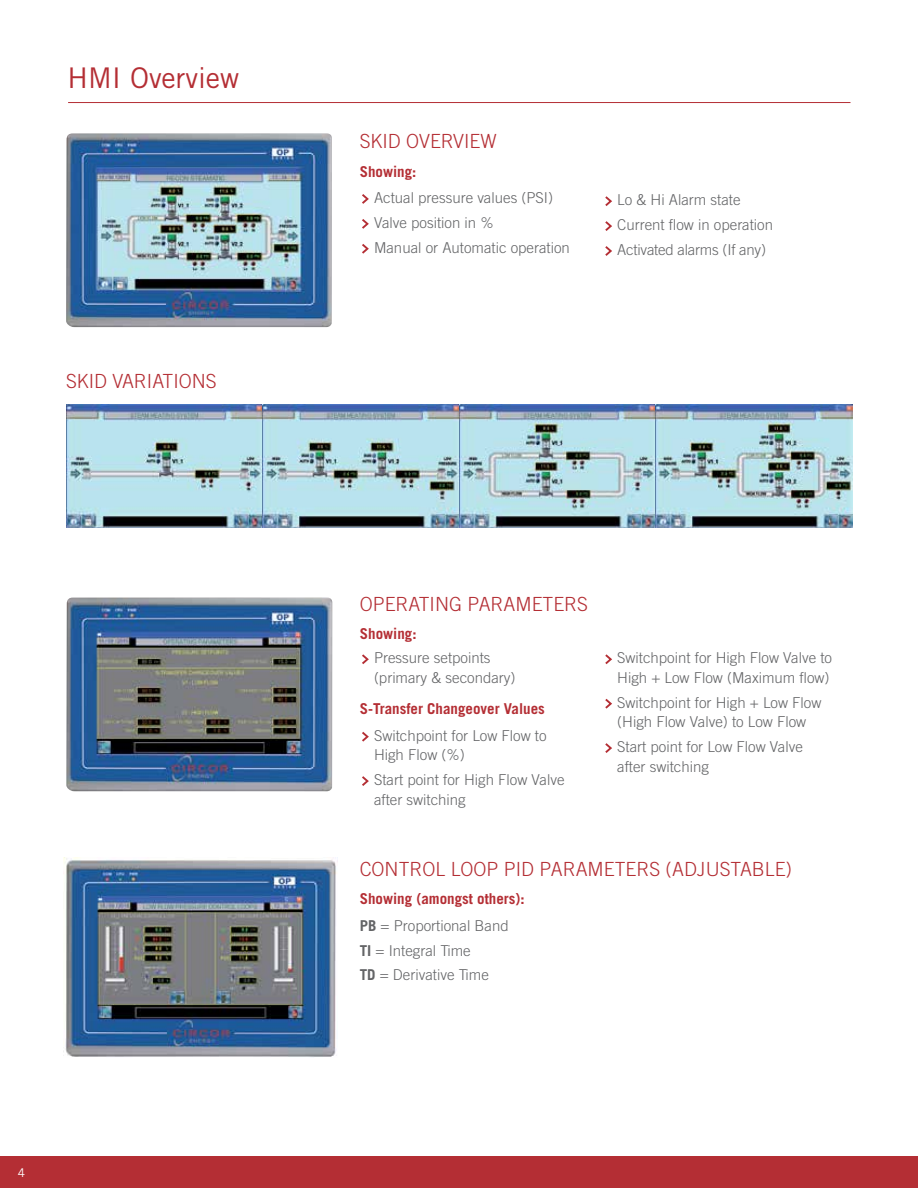
<style>
.page{position:relative;width:918px;height:1188px;background:#fff}
.page>*{position:absolute;margin:0;border:0;box-sizing:border-box;transform-origin:0 0}
.t1{font:28.5px "Trade Gothic LT Std";color:#b42e34}
.t2{font:300 19.5px "Trade Gothic LT Std";color:#b42e34}
.t3{font:300 15px/19.5px "Trade Gothic LT Std";color:#636466}
.t4{font:700 15px/26.2px "Trade Gothic LT Std";color:#b42e34}
.t5{font:12px "Trade Gothic LT Std";color:#fff}
.s1{color:#636466}
.s2{font-weight:300;color:#636466}
.s3{font-weight:700}
</style>
<div class="page">
<hr style="left:68px;top:102px;width:782px;height:1px;background:#b42e34">
<div style="left:0;top:1156px;width:918px;height:32px;background:#b42e34"></div>
<img style="left:66px;top:133px;width:266px;height:194px">
<svg style="left:362px;top:194px;width:7px;height:10px"></svg>
<svg style="left:362px;top:219px;width:7px;height:10px"></svg>
<svg style="left:362px;top:244px;width:7px;height:10px"></svg>
<img style="left:66px;top:404px;width:786px;height:124px">
<img style="left:63px;top:857px;width:275px;height:200px">
<svg style="left:605px;top:196px;width:7px;height:10px"></svg>
<svg style="left:605px;top:221px;width:7px;height:10px"></svg>
<svg style="left:605px;top:246px;width:7px;height:10px"></svg>
<img style="left:66px;top:597px;width:266px;height:194px">
<svg style="left:362px;top:654px;width:7px;height:11px"></svg>
<svg style="left:362px;top:731px;width:7px;height:11px"></svg>
<svg style="left:362px;top:776px;width:7px;height:10px"></svg>
<svg style="left:605px;top:654px;width:7px;height:11px"></svg>
<svg style="left:605px;top:698px;width:7px;height:11px"></svg>
<svg style="left:605px;top:743px;width:7px;height:10px"></svg>
<h1 class="t1" style="left:68px;top:60px;width:173px">HMI Overview</h1>
<h2 class="t2" style="left:66px;top:369px;width:152px">SKID VARIATIONS</h2>
<p class="t5" style="left:18px;top:1166px;width:9px">4</p>
<h2 class="t2" style="left:360px;top:130px;width:138px">SKID OVERVIEW</h2>
<p class="t4" style="left:360px;top:158px;width:58px">Showing:</p>
<p class="t3" style="left:374px;top:185px;width:197px;line-height:24.9px">Actual pressure values (PSI)<br>Valve position in %<br>Manual or Automatic operation</p>
<p class="t3" style="left:617px;top:187px;width:157px;line-height:24.9px">Lo &amp; Hi Alarm state<br>Current flow in operation<br>Activated alarms (If any)</p>
<h2 class="t2" style="left:360px;top:593px;width:230px">OPERATING PARAMETERS</h2>
<p class="t4" style="left:360px;top:621px;width:58px">Showing:</p>
<p class="t3" style="left:374px;top:648px;width:143px">Pressure setpoints (primary &amp; secondary)</p>
<p class="t4" style="left:360px;top:696px;width:187px">S-Transfer Changeover Values</p>
<p class="t3" style="left:374px;top:725px;width:174px">Switchpoint for Low Flow to<br>High Flow (%)</p>
<p class="t3" style="left:374px;top:770px;width:192px">Start point for High Flow Valve after switching</p>
<p class="t3" style="left:617px;top:648px;width:216px">Switchpoint for High Flow Valve to<br>High + Low Flow (Maximum flow)</p>
<p class="t3" style="left:617px;top:692px;width:206px">Switchpoint for High + Low Flow (High Flow Valve) to Low Flow</p>
<p class="t3" style="left:617px;top:737px;width:187px">Start point for Low Flow Valve after switching</p>
<h2 class="t2" style="left:360px;top:858px;width:434px">CONTROL LOOP PID PARAMETERS (ADJUSTABLE)</h2>
<p class="t4" style="left:360px;top:886px;width:167px">Showing (amongst others):<br><span class="s1">PB</span> <span class="s2">= Proportional Band</span></p>
<p class="t3" style="left:360px;top:938px;width:131px;line-height:24.9px"><span class="s3">TI</span> = Integral Time<br><span class="s3">TD</span> = Derivative Time</p>
</div>
